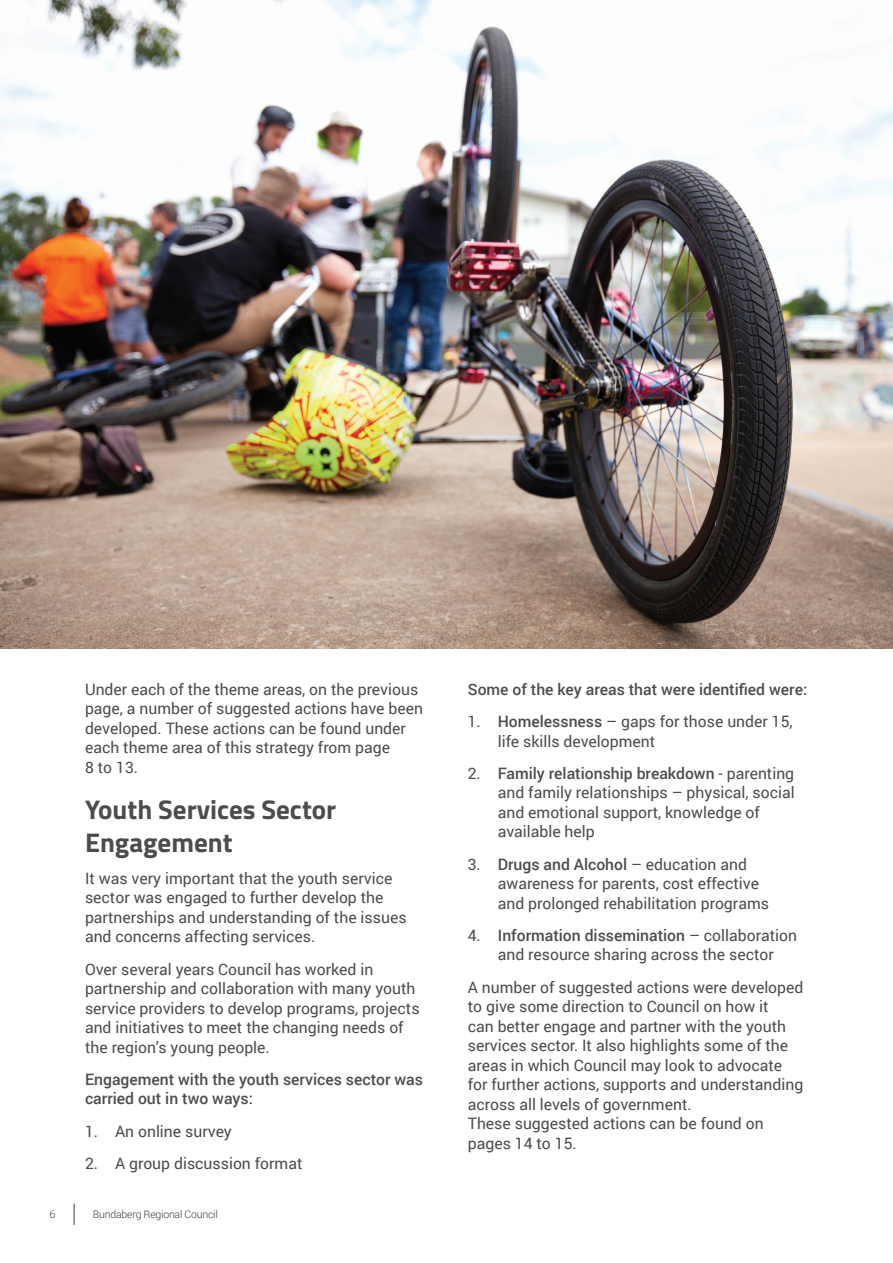
<style>
.page{position:relative;width:893px;height:1263px;background:#fff}
.page>*{position:absolute;margin:0;border:0;box-sizing:border-box;transform-origin:0 0}
.t1{font:700 27px/33px "Titillium";color:#4b4c4d}
.t2{font:15.75px/19.5px "Roboto";color:#4b4c4d}
.t3{font:500 15.75px/19.5px "Roboto";color:#4b4c4d}
.t4{font:300 10.5px "Roboto";letter-spacing:-.02em;color:#3b3c3d}
.s1{font-weight:500}
</style>
<div class="page">
<svg style="left:74px;top:1203px;width:1px;height:22px"></svg>
<img style="left:0;top:0;width:893px;height:648px">
<p class="t2" style="left:85px;top:679px;width:339px">Under each of the theme areas, on the previous page, a number of suggested actions have been developed. These actions can be found under each theme area of this strategy from page<br>8 to 13.</p>
<h1 class="t1" style="left:85px;top:791px;width:253px">Youth Services Sector<br>Engagement</h1>
<p class="t2" style="left:85px;top:868px;width:323px">It was very important that the youth service sector was engaged to further develop the partnerships and understanding of the issues and concerns affecting services.</p>
<p class="t2" style="left:85px;top:959px;width:336px">Over several years Council has worked in partnership and collaboration with many youth service providers to develop programs, projects and initiatives to meet the changing needs of the region’s young people.</p>
<p class="t3" style="left:85px;top:1069px;width:339px">Engagement with the youth services sector was carried out in two ways:</p>
<p class="t2" style="left:85px;top:1121px;width:148px">1. An online survey</p>
<p class="t2" style="left:85px;top:1153px;width:219px">2. A group discussion format</p>
<p class="t4" style="left:50px;top:1207px;width:7px">6</p>
<p class="t4" style="left:93px;top:1207px;width:126px">Bundaberg Regional Council</p>
<p class="t3" style="left:468px;top:679px;width:341px">Some of the key areas that were identified were:</p>
<p class="t2" style="left:498px;top:711px;width:296px;text-indent:-30px">1. <span class="s1">Homelessness</span> – gaps for those under 15, life skills development</p>
<p class="t2" style="left:498px;top:763px;width:298px;text-indent:-30px">2. <span class="s1">Family relationship breakdown</span> - parenting and family relationships – physical, social and emotional support, knowledge of available help</p>
<p class="t2" style="left:498px;top:854px;width:273px;text-indent:-30px">3. <span class="s1">Drugs and Alcohol</span> – education and awareness for parents, cost effective and prolonged rehabilitation programs</p>
<p class="t2" style="left:468px;top:925px;width:331px;text-align:center">4. <span class="s1">Information dissemination</span> – collaboration and resource sharing across the sector</p>
<p class="t2" style="left:468px;top:977px;width:337px">A number of suggested actions were developed to give some direction to Council on how it<br>can better engage and partner with the youth services sector. It also highlights some of the areas in which Council may look to advocate for further actions, supports and understanding across all levels of government.<br>These suggested actions can be found on pages 14 to 15.</p>
</div>
